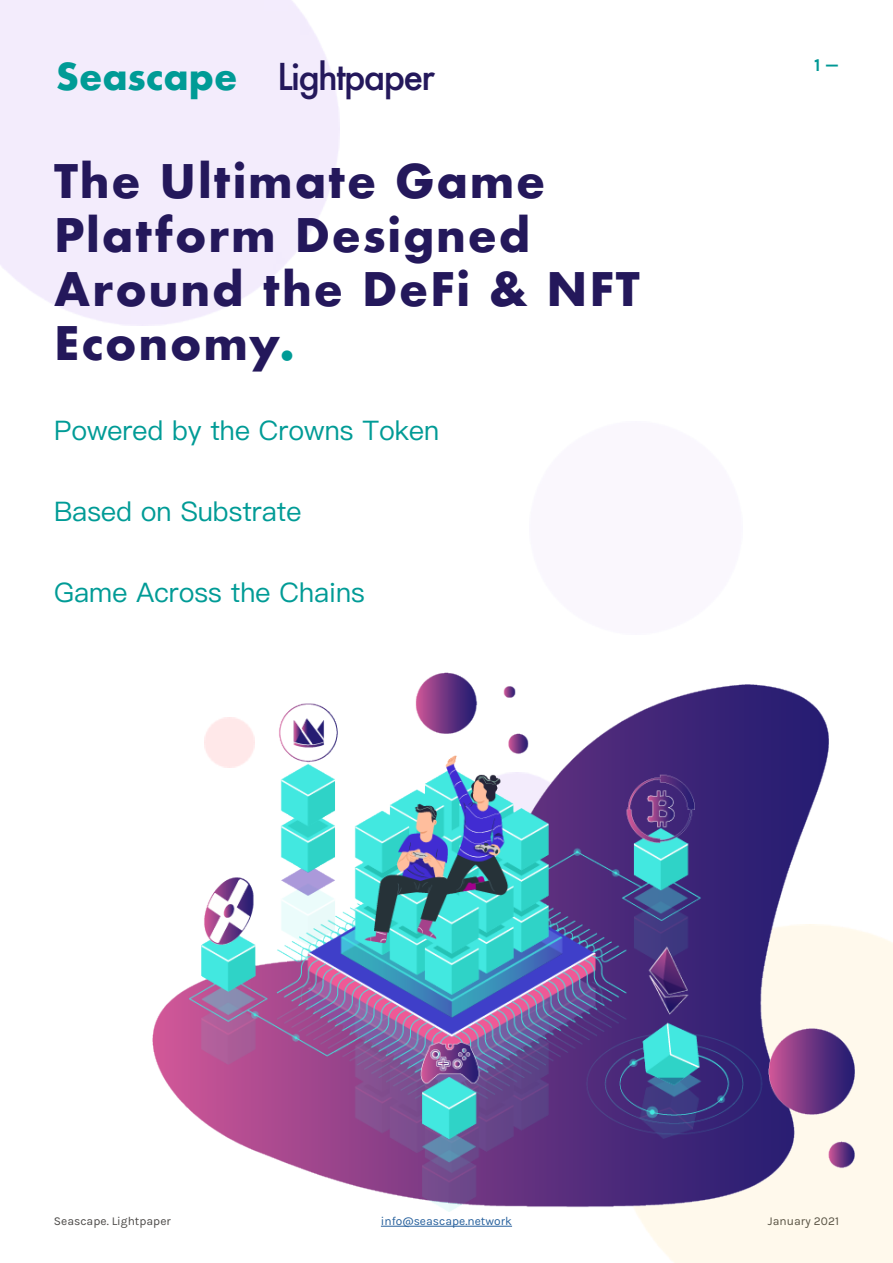
<style>
.page{position:relative;width:893px;height:1263px;background:#fff}
.page>*{position:absolute;margin:0;border:0;box-sizing:border-box;transform-origin:0 0}
.t1{font:700 45px/54px "Futura";letter-spacing:.04em;color:#24185b}
.t2{font:500 36px "Futura";letter-spacing:-.05em;color:#24185b}
.t3{font:27px "Ping Fang SC";color:#009b96}
.t4{font:700 18px "Karla";color:#009895}
.t5{font:12px "Karla";color:#4c4a48}
.t6{font:12px "Karla";color:#255f9c}
.s1{font-weight:700;color:#009b96}
.s2{color:#009b96}
</style>
<div class="page">
<hr style="left:381px;top:1226px;width:131px;height:1px;background:#255f9c">
<div style="left:636px;top:930px;width:257px;height:333px;background:#fff9ec"></div>
<img style="left:152px;top:672px;width:702px;height:539px">
<h2 class="t2" style="left:56px;top:52px;width:381px"><span class="s1">Seascape</span> Lightpaper</h2>
<h1 class="t1" style="left:54px;top:154px;width:587px">The Ultimate Game<br>Platform Designed<br>Around the DeFi &amp; NFT<br>Economy<span class="s2">.</span></h1>
<p class="t3" style="left:54px;top:414px;width:387px">Powered by the Crowns Token</p>
<p class="t3" style="left:54px;top:495px;width:249px">Based on Substrate</p>
<p class="t3" style="left:54px;top:576px;width:312px">Game Across the Chains</p>
<p class="t4" style="left:814px;top:54px;width:26px">1 —</p>
<p class="t5" style="left:54px;top:1215px;width:119px">Seascape. Lightpaper</p>
<p class="t5" style="left:768px;top:1215px;width:73px">January 2021</p>
<p class="t6" style="left:381px;top:1215px;width:133px">info@seascape.network</p>
</div>
